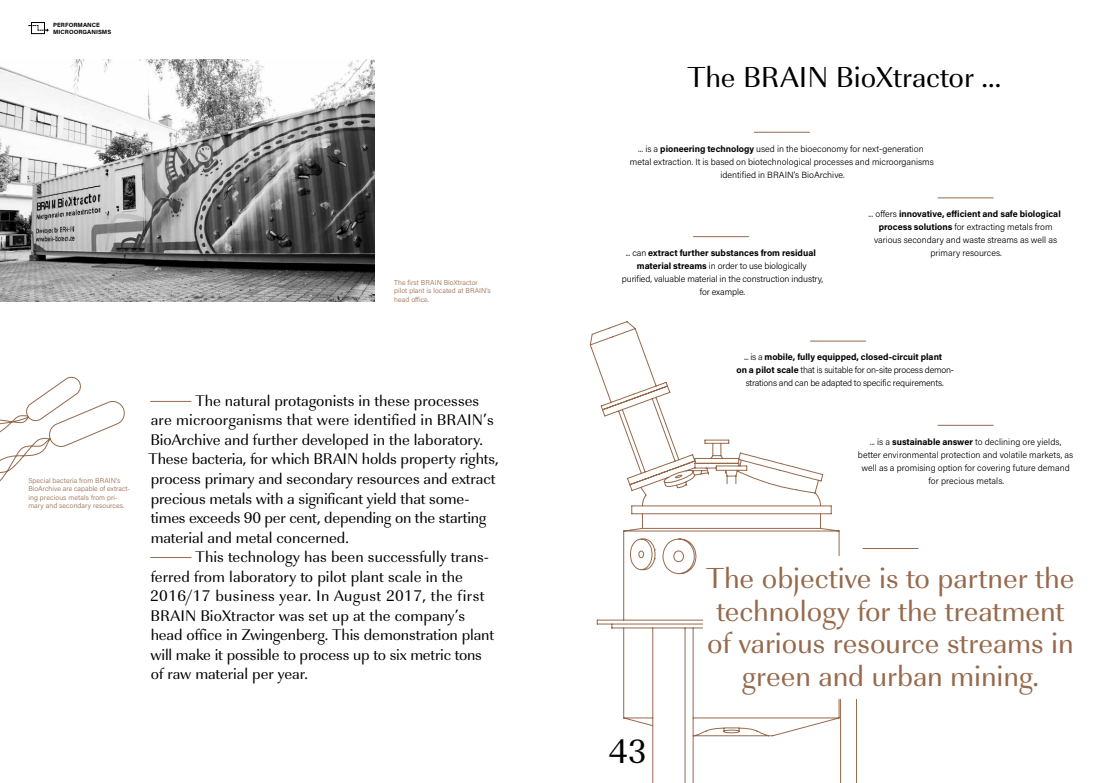
<style>
.page{position:relative;width:1106px;height:783px;background:#fff}
.page>*{position:absolute;margin:0;border:0;box-sizing:border-box;transform-origin:0 0}
.t1{font:35px "Imperial URW";color:#000}
.t2{font:30px/32.5px "Imperial URW";color:#96694c;text-align:center}
.t3{font:30px "Imperial URW";color:#000}
.t4{font:16px/19.5px "Imperial URW";color:#000}
.t5{font:300 9px/13px "Acumin Pro";color:#000;text-align:center}
.t6{font:300 9px/13px "Acumin Pro";letter-spacing:-.02em;color:#000;text-align:center}
.t7{font:300 7px/8.5px "Acumin Pro";letter-spacing:.01em;color:#96694c}
.t8{font:700 6.1px/6.6px "Acumin Pro";letter-spacing:.01em;color:#000}
.s1{font-weight:700}
</style>
<div class="page">
<hr style="left:150px;top:401px;width:41px;height:1px;background:#96694c">
<hr style="left:150px;top:557px;width:41px;height:1px;background:#96694c">
<svg style="left:589px;top:321px;width:277px;height:461px"></svg>
<div style="left:703px;top:555px;width:374px;height:143px;background:#fff"></div>
<hr style="left:810px;top:341px;width:55px;height:1px;background:#96694c">
<hr style="left:938px;top:425px;width:55px;height:1px;background:#96694c">
<hr style="left:862px;top:548px;width:56px;height:1px;background:#96694c">
<hr style="left:938px;top:197px;width:55px;height:1px;background:#96694c">
<hr style="left:754px;top:132px;width:55px;height:1px;background:#96694c">
<img style="left:0;top:60px;width:374px;height:242px">
<hr style="left:693px;top:236px;width:55px;height:1px;background:#96694c">
<svg style="left:0;top:376px;width:125px;height:106px"></svg>
<svg style="left:28px;top:22px;width:21px;height:12px"></svg>
<p class="t8" style="left:53px;top:21px;width:60px">PERFORMANCE<br>MICROORGANISMS</p>
<p class="t7" style="left:394px;top:278px;width:98px">The first BRAIN BioXtractor pilot plant is located at BRAIN’s head office.</p>
<p class="t7" style="left:28px;top:476px;width:103px">Special bacteria from BRAIN’s<br>BioArchive are capable of extract&shy;ing precious metals from pri&shy;mary and secondary resources.</p>
<p class="t4" style="left:148px;top:390px;width:352px;text-indent:47px">The natural protagonists in these processes are microorganisms that were identified in BRAIN’s BioArchive and further developed in the laboratory.<br>These bacteria, for which BRAIN holds property rights, process primary and secondary resources and extract precious metals with a significant yield that some&shy;times exceeds 90 per cent, depending on the starting material and metal concerned.</p>
<p class="t4" style="left:150px;top:546px;width:345px;text-indent:45px">This technology has been successfully trans&shy;ferred from laboratory to pilot plant scale in the 2016/17 business year. In August 2017, the first BRAIN BioXtractor was set up at the company’s head office in Zwingenberg. This demonstration plant will make it possible to process up to six metric tons of raw material per year.</p>
<h2 class="t3" style="left:687px;top:56px;width:315px">The BRAIN BioXtractor …</h2>
<p class="t5" style="left:630px;top:142px;width:305px">... is a <span class="s1">pioneering technology</span> used in the bioeconomy for next-generation metal extraction. It is based on biotechnological processes and microorganisms identified in BRAIN’s BioArchive.</p>
<p class="t5" style="left:622px;top:246px;width:203px">... can <span class="s1">extract further substances from residual material streams</span> in order to use biologically purified, valuable material in the construction industry, for example.</p>
<p class="t5" style="left:868px;top:207px;width:194px">... offers <span class="s1">innovative, efficient and safe biological process solutions</span> for extracting metals from various secondary and waste streams as well as primary resources.</p>
<p class="t6" style="left:736px;top:350px;width:219px">... is a <span class="s1">mobile, fully equipped, closed-circuit plant<br>on a pilot scale</span> that is suitable for on-site process demon&shy;strations and can be adapted to specific requirements.</p>
<p class="t5" style="left:858px;top:435px;width:217px">... is a <span class="s1">sustainable answer</span> to declining ore yields, better environmental protection and volatile markets, as well as a promising option for covering future demand for precious metals.</p>
<h1 class="t1" style="left:609px;top:726px;width:40px">43</h1>
<h2 class="t2" style="left:706px;top:560px;width:369px">The objective is to partner the technology for the treatment of various resource streams in green and urban mining.</h2>
</div>
